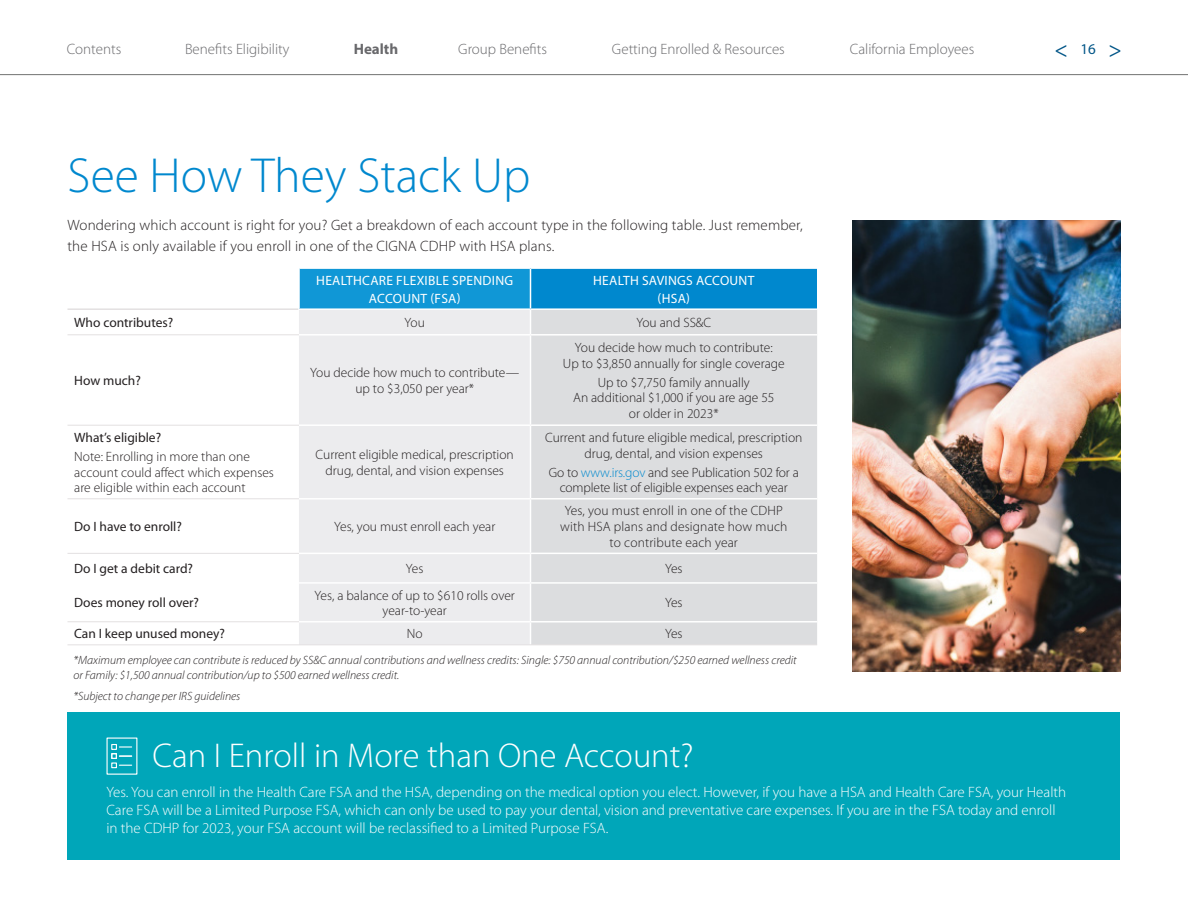
<style>
.page{position:relative;width:1188px;height:918px;background:#fff}
.page>*{position:absolute;margin:0;border:0;box-sizing:border-box;transform-origin:0 0}
.P-body{font:300 49.5px "Myriad Pro";color:#0088ce}
.Callout_Body-H{font:300 34.5px "Myriad Pro";color:#fff}
.P-body-2{font:22.5px "Myriad Pro";color:#005587}
.Callout_Body-body{font:300 15px/18px "Myriad Pro";color:#fff}
.P-body-3{font:300 15px/21px "Myriad Pro";letter-spacing:.01em;color:#231f20}
.t1{font:300 15px "Myriad Pro";color:#69696c}
.t2{font:700 15px "Myriad Pro";color:#69696c}
.T-body{font:300 13.5px/15.8px "Myriad Pro";color:#231f20;text-align:center}
.T-Left_column{font:13.5px "Myriad Pro";color:#231f20}
.T-Left_column-2{font:300 13.5px/15.8px "Myriad Pro";color:#231f20}
.T-Header{font:13.5px/18px "Myriad Pro";letter-spacing:.02em;color:#fff;text-align:center}
.P-footnote{font:italic 300 12px/15px "Myriad Pro";color:#231f20}
.s1{color:#0088ce}
</style>
<div class="page">
<hr style="left:0;top:74px;width:1188px;height:1px;background:#717271">
<div style="left:68px;top:712px;width:1052px;height:148px;background:#00a6b9"></div>
<img style="left:853px;top:220px;width:267px;height:452px">
<div style="left:299px;top:268px;width:231px;height:41px;background:#1097d6"></div>
<div style="left:531px;top:268px;width:286px;height:41px;background:#0088ce"></div>
<div style="left:299px;top:310px;width:231px;height:334px;background:#ececee"></div>
<div style="left:531px;top:310px;width:286px;height:334px;background:#dcdddf"></div>
<hr style="left:299px;top:267px;width:231px;height:2px;background:#fff">
<hr style="left:531px;top:267px;width:286px;height:2px;background:#fff">
<hr style="left:298px;top:308px;width:232px;height:2px;background:#fff">
<hr style="left:531px;top:308px;width:286px;height:2px;background:#fff">
<hr style="left:299px;top:334px;width:231px;height:2px;background:#fff">
<hr style="left:531px;top:334px;width:286px;height:2px;background:#fff">
<hr style="left:299px;top:424px;width:231px;height:2px;background:#fff">
<hr style="left:531px;top:424px;width:286px;height:2px;background:#fff">
<hr style="left:299px;top:498px;width:231px;height:2px;background:#fff">
<hr style="left:531px;top:498px;width:286px;height:2px;background:#fff">
<hr style="left:299px;top:553px;width:231px;height:1px;background:#fff">
<hr style="left:531px;top:553px;width:286px;height:1px;background:#fff">
<hr style="left:299px;top:582px;width:231px;height:2px;background:#fff">
<hr style="left:531px;top:582px;width:286px;height:2px;background:#fff">
<hr style="left:531px;top:621px;width:286px;height:2px;background:#fff">
<hr style="left:68px;top:334px;width:231px;height:1px;background:#e3e0e1">
<hr style="left:68px;top:425px;width:231px;height:1px;background:#e3e0e1">
<hr style="left:68px;top:498px;width:231px;height:1px;background:#e3e0e1">
<hr style="left:68px;top:553px;width:231px;height:1px;background:#e3e0e1">
<hr style="left:68px;top:621px;width:231px;height:1px;background:#e3e0e1">
<hr style="left:68px;top:644px;width:231px;height:1px;background:#e3e0e1">
<hr style="left:298px;top:269px;width:2px;height:39px;background:#fff">
<hr style="left:299px;top:621px;width:231px;height:2px;background:#fff">
<hr style="left:68px;top:308px;width:230px;height:2px;background:#e3e0e1">
<hr style="left:299px;top:644px;width:231px;height:1px;background:#e3e0e1">
<hr style="left:531px;top:644px;width:286px;height:1px;background:#e3e0e1">
<svg style="left:111px;top:744px;width:21px;height:24px"></svg>
<p class="t1" style="left:67px;top:40px;width:56px">Contents</p>
<p class="t1" style="left:185px;top:40px;width:106px">Benefits Eligibility</p>
<p class="t2" style="left:354px;top:39px;width:46px">Health</p>
<p class="t1" style="left:458px;top:40px;width:90px">Group Benefits</p>
<p class="t1" style="left:612px;top:40px;width:174px">Getting Enrolled &amp; Resources</p>
<p class="t1" style="left:850px;top:40px;width:126px">California Employees</p>
<p class="P-body-2" style="left:1054px;top:36px;width:69px">&lt;<sup>16</sup>&gt;</p>
<p class="P-body" style="left:68px;top:146px;width:464px">See How They Stack Up</p>
<p class="P-body-3" style="left:68px;top:214px;width:737px">Wondering which account is right for you? Get a breakdown of each account type in the following table. Just remember, the HSA is only available if you enroll in one of the CIGNA CDHP with HSA plans.</p>
<p class="T-Header" style="left:316px;top:271px;width:198px">HEALTHCARE FLEXIBLE SPENDING<br>ACCOUNT (FSA)</p>
<p class="T-Header" style="left:593px;top:271px;width:163px">HEALTH SAVINGS ACCOUNT (HSA)</p>
<p class="T-Left_column" style="left:74px;top:314px;width:101px">Who contributes?</p>
<p class="T-body" style="left:405px;top:315px;width:22px">You</p>
<p class="T-body" style="left:636px;top:315px;width:76px">You and SS&amp;C</p>
<p class="T-Left_column" style="left:74px;top:372px;width:68px">How much?</p>
<p class="T-body" style="left:310px;top:365px;width:211px">You decide how much to contribute— up to $3,050 per year*</p>
<p class="T-Left_column" style="left:74px;top:429px;width:88px">What’s eligible?</p>
<p class="T-Left_column-2" style="left:74px;top:448px;width:201px">Note: Enrolling in more than one account could affect which expenses are eligible within each account</p>
<p class="T-body" style="left:316px;top:447px;width:200px">Current eligible medical, prescription drug, dental, and vision expenses</p>
<p class="T-Left_column" style="left:74px;top:518px;width:109px">Do I have to enroll?</p>
<p class="T-body" style="left:334px;top:519px;width:163px">Yes, you must enroll each year</p>
<p class="T-body" style="left:563px;top:339px;width:223px">You decide how much to contribute:<br>Up to $3,850 annually for single coverage</p>
<p class="T-body" style="left:573px;top:374px;width:203px">Up to $7,750 family annually<br>An additional $1,000 if you are age 55 or older in 2023*</p>
<p class="T-body" style="left:545px;top:429px;width:259px">Current and future eligible medical, prescription drug, dental, and vision expenses</p>
<p class="T-body" style="left:549px;top:464px;width:251px">Go to <span class="s1">www.irs.gov</span> and see Publication 502 for a complete list of eligible expenses each year</p>
<p class="T-body" style="left:560px;top:503px;width:229px">Yes, you must enroll in one of the CDHP with HSA plans and designate how much to contribute each year</p>
<p class="T-Left_column" style="left:74px;top:560px;width:120px">Do I get a debit card?</p>
<p class="T-body" style="left:406px;top:561px;width:19px">Yes</p>
<p class="T-body" style="left:665px;top:561px;width:19px">Yes</p>
<p class="T-Left_column" style="left:74px;top:595px;width:126px">Does money roll over?</p>
<p class="T-body" style="left:315px;top:587px;width:202px">Yes, a balance of up to $610 rolls over year-to-year</p>
<p class="T-body" style="left:665px;top:595px;width:19px">Yes</p>
<p class="T-Left_column" style="left:74px;top:626px;width:152px">Can I keep unused money?</p>
<p class="T-body" style="left:407px;top:626px;width:17px">No</p>
<p class="T-body" style="left:665px;top:626px;width:19px">Yes</p>
<p class="P-footnote" style="left:74px;top:653px;width:725px">*Maximum employee can contribute is reduced by SS&amp;C annual contributions and wellness credits: Single: $750 annual contribution/$250 earned wellness credit or Family: $1,500 annual contribution/up to $500 earned wellness credit.</p>
<p class="P-footnote" style="left:74px;top:689px;width:168px">*Subject to change per IRS guidelines</p>
<p class="Callout_Body-H" style="left:153px;top:735px;width:543px">Can I Enroll in More than One Account?</p>
<p class="Callout_Body-body" style="left:106px;top:783px;width:961px">Yes. You can enroll in the Health Care FSA and the HSA, depending on the medical option you elect. However, if you have a HSA and Health Care FSA, your Health<br>Care FSA will be a Limited Purpose FSA, which can only be used to pay your dental, vision and preventative care expenses. If you are in the FSA today and enroll in the CDHP for 2023, your FSA account will be reclassified to a Limited Purpose FSA.</p>
</div>
